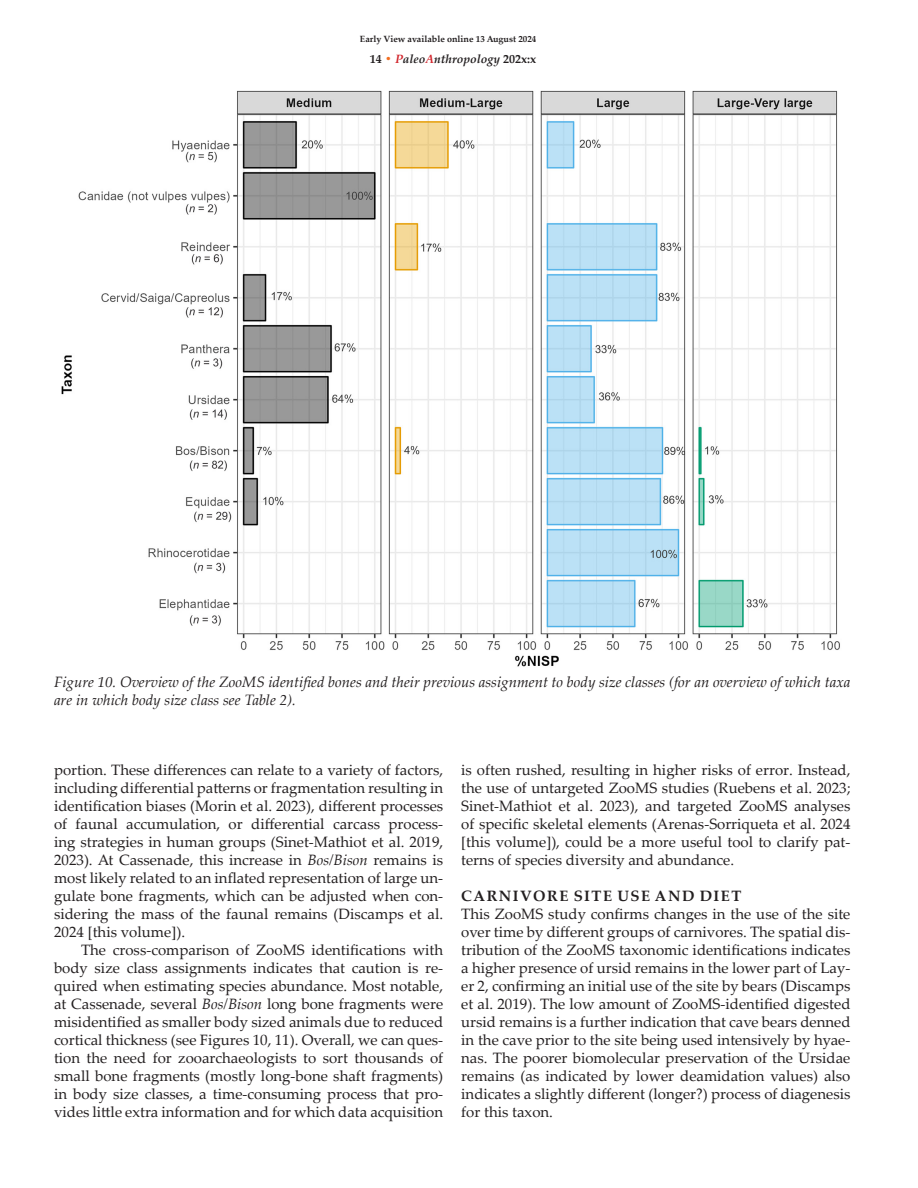
<style>
.page{position:relative;width:918px;height:1188px;background:#fff}
.page>*{position:absolute;margin:0;border:0;box-sizing:border-box;transform-origin:0 0}
.article_paragraph{font:15px/18px "Palatino Linotype";color:#231f20;text-align:justify}
.article_first_paragraph_within_later_hea{font:15px/18px "Palatino Linotype";color:#231f20;text-align:justify}
.figure_caption{font:italic 15px/18px "Palatino Linotype";color:#231f20}
.t1{font:700 15px "Palatino Linotype";letter-spacing:.1em;color:#231f20}
.t2{font:italic 700 12px "Palatino Linotype";color:#231f20}
.t3{font:700 9px "Palatino Linotype";color:#231f20}
.s1{font-style:normal}
.s2{font-style:normal;color:#f36e21}
.s3{color:#d1232a}
.s4{font-style:italic}
</style>
<div class="page">
<img style="left:61px;top:90px;width:779px;height:577px">
<p class="t3" style="left:360px;top:32px;width:178px">Early View available online 13 August 2024</p>
<p class="t2" style="left:370px;top:50px;width:168px"><span class="s1">14</span> <span class="s2">•</span> <span class="s3">P</span>aleo<span class="s3">A</span>nthropology <span class="s1">202x:x</span></p>
<p class="figure_caption" style="left:54px;top:672px;width:798px">Figure 10. Overview of the ZooMS identified bones and their previous assignment to body size classes (for an overview of which taxa are in which body size class see Table 2).</p>
<p class="article_paragraph" style="left:54px;top:761px;width:391px">portion. These differences can relate to a variety of factors, including differential patterns or fragmentation resulting in identification biases (Morin et al. 2023), different processes of faunal accumulation, or differential carcass process&shy;ing strategies in human groups (Sinet-Mathiot et al. 2019, 2023). At Cassenade, this increase in <span class="s4">Bos/Bison</span> remains is most likely related to an inflated representation of large un&shy;gulate bone fragments, which can be adjusted when con&shy;sidering the mass of the faunal remains (Discamps et al.<br>2024 [this volume]).</p>
<p class="article_paragraph" style="left:54px;top:941px;width:391px;text-indent:27px">The cross-comparison of ZooMS identifications with body size class assignments indicates that caution is re&shy;quired when estimating species abundance. Most notable, at Cassenade, several <span class="s4">Bos/Bison</span> long bone fragments were misidentified as smaller body sized animals due to reduced cortical thickness (see Figures 10, 11). Overall, we can ques&shy;tion the need for zooarchaeologists to sort thousands of small bone fragments (mostly long-bone shaft fragments) in body size classes, a time-consuming process that pro&shy;vides little extra information and for which data acquisition</p>
<p class="article_paragraph" style="left:461px;top:761px;width:391px">is often rushed, resulting in higher risks of error. Instead, the use of untargeted ZooMS studies (Ruebens et al. 2023; Sinet-Mathiot et al. 2023), and targeted ZooMS analyses of specific skeletal elements (Arenas-Sorriqueta et al. 2024 [this volume]), could be a more useful tool to clarify pat&shy;terns of species diversity and abundance.</p>
<p class="t1" style="left:461px;top:886px;width:282px">CARNIVORE SITE USE AND DIET</p>
<p class="article_first_paragraph_within_later_hea" style="left:461px;top:905px;width:391px">This ZooMS study confirms changes in the use of the site over time by different groups of carnivores. The spatial dis&shy;tribution of the ZooMS taxonomic identifications indicates a higher presence of ursid remains in the lower part of Lay&shy;er 2, confirming an initial use of the site by bears (Discamps et al. 2019). The low amount of ZooMS-identified digested ursid remains is a further indication that cave bears denned in the cave prior to the site being used intensively by hyae&shy;nas. The poorer biomolecular preservation of the Ursidae remains (as indicated by lower deamidation values) also indicates a slightly different (longer?) process of diagenesis for this taxon.</p>
</div>
